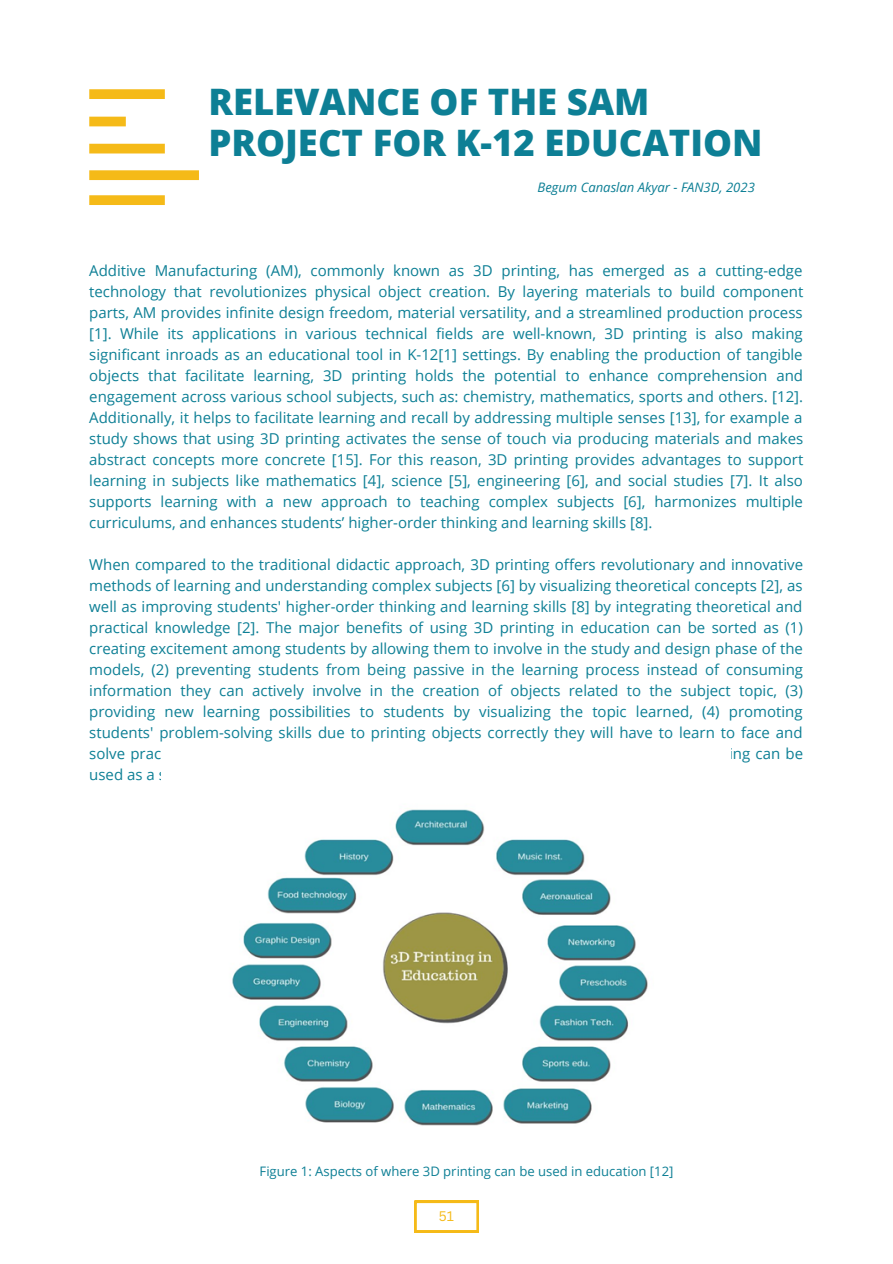
<style>
.page{position:relative;width:893px;height:1264px;background:#fff}
.page>*{position:absolute;margin:0;border:0;box-sizing:border-box;transform-origin:0 0}
.t1{font:800 36.45px/41.5px "Open Sans";color:#0d7f95}
.t2{font:15px/21px "Open Sans";color:#0d7f95;text-align:justify}
.t3{font:13.5px "Canva Sans";color:#f5ba18}
.t4{font:13.05px "Open Sans";color:#0d7f95}
.t5{font:italic 13.05px "Open Sans";color:#0d7f95}
</style>
<div class="page">
<div style="left:89px;top:89px;width:76px;height:10px;background:#f5ba18"></div>
<div style="left:89px;top:117px;width:37px;height:9px;background:#f5ba18"></div>
<div style="left:89px;top:144px;width:76px;height:9px;background:#f5ba18"></div>
<div style="left:89px;top:170px;width:110px;height:10px;background:#f5ba18"></div>
<div style="left:89px;top:195px;width:76px;height:10px;background:#f5ba18"></div>
<img style="left:232px;top:809px;width:416px;height:317px">
<svg style="left:414px;top:1200px;width:64px;height:32px"></svg>
<p class="t1" style="left:208px;top:80px;width:555px">RELEVANCE OF THE SAM<br>PROJECT FOR K-12 EDUCATION</p>
<p class="t5" style="left:537px;top:178px;width:219px">Begum Canaslan Akyar - FAN3D, 2023</p>
<p class="t2" style="left:89px;top:260px;width:715px">Additive Manufacturing (AM), commonly known as 3D printing, has emerged as a cutting-edge technology that revolutionizes physical object creation. By layering materials to build component parts, AM provides infinite design freedom, material versatility, and a streamlined production process [1]. While its applications in various technical fields are well-known, 3D printing is also making significant inroads as an educational tool in K-12[1] settings. By enabling the production of tangible objects that facilitate learning, 3D printing holds the potential to enhance comprehension and engagement across various school subjects, such as: chemistry, mathematics, sports and others. [12].<br>Additionally, it helps to facilitate learning and recall by addressing multiple senses [13], for example a study shows that using 3D printing activates the sense of touch via producing materials and makes abstract concepts more concrete [15]. For this reason, 3D printing provides advantages to support learning in subjects like mathematics [4], science [5], engineering [6], and social studies [7]. It also supports learning with a new approach to teaching complex subjects [6], harmonizes multiple curriculums, and enhances students’ higher-order thinking and learning skills [8].</p>
<p class="t2" style="left:89px;top:553px;width:715px">When compared to the traditional didactic approach, 3D printing offers revolutionary and innovative methods of learning and understanding complex subjects [6] by visualizing theoretical concepts [2], as well as improving students' higher-order thinking and learning skills [8] by integrating theoretical and practical knowledge [2]. The major benefits of using 3D printing in education can be sorted as (1) creating excitement among students by allowing them to involve in the study and design phase of the models, (2) preventing students from being passive in the learning process instead of consuming information they can actively involve in the creation of objects related to the subject topic, (3) providing new learning possibilities to students by visualizing the topic learned, (4) promoting students' problem-solving skills due to printing objects correctly they will have to learn to face and</p>
<p class="t4" style="left:259px;top:1161px;width:415px">Figure 1: Aspects of where 3D printing can be used in education [12]</p>
<p class="t3" style="left:439px;top:1206px;width:17px">51</p>
</div>
